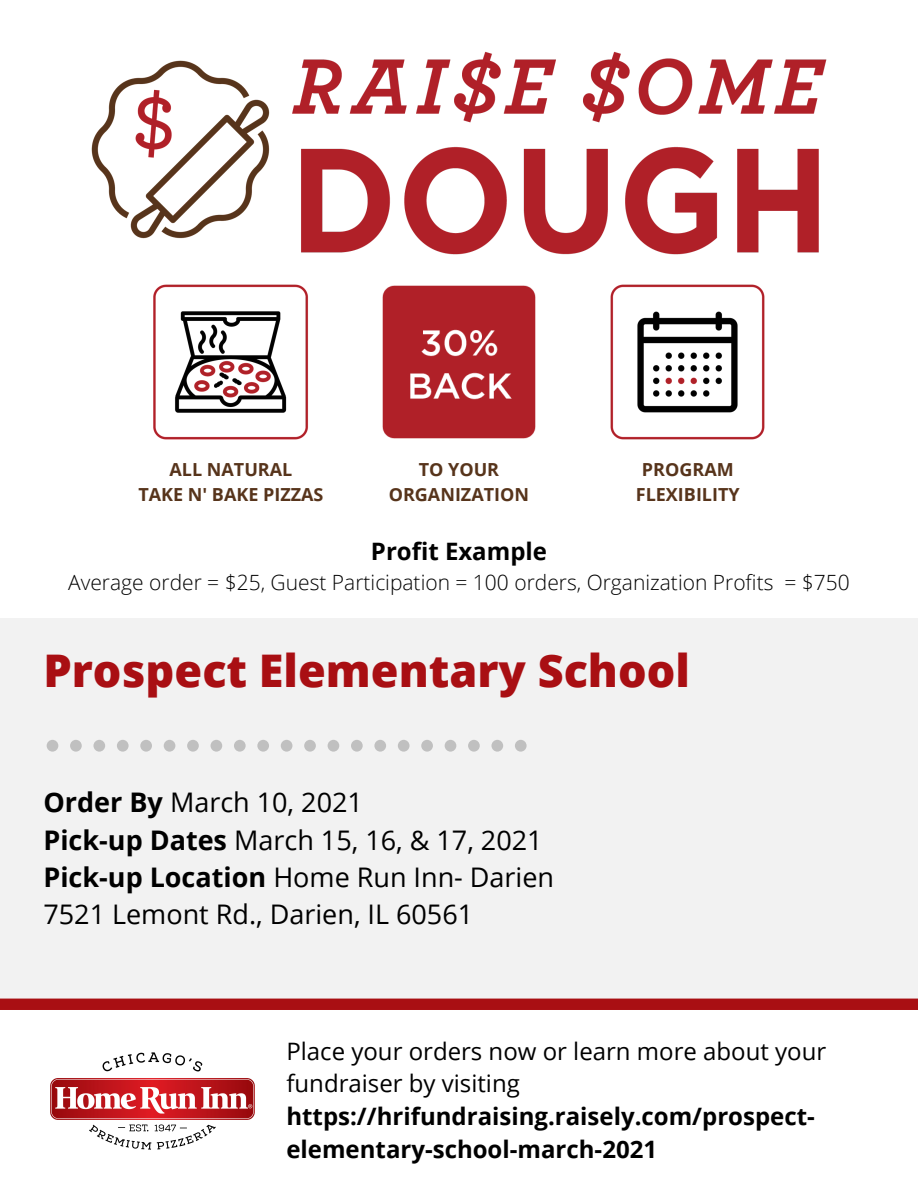
<style>
.page{position:relative;width:918px;height:1188px;background:#fff}
.page>*{position:absolute;margin:0;border:0;box-sizing:border-box;transform-origin:0 0}
.t1{font:800 45px "Open Sans";color:#a90f13}
.t2{font:27px "Open Sans";color:#000}
.t3{font:700 24px/32.7px "Open Sans";color:#000}
.t4{font:300 21px "Open Sans";color:#000}
.t5{font:700 18px "Open Sans";color:#57341b}
.s1{font-weight:700}
.s2{font-weight:400}
</style>
<div class="page">
<img style="left:50px;top:1053px;width:204px;height:96px">
<div style="left:0;top:618px;width:918px;height:386px;background:#f2f2f2"></div>
<svg style="left:47px;top:740px;width:480px;height:12px"></svg>
<div style="left:0;top:999px;width:918px;height:11px;background:#a90f13"></div>
<img style="left:91px;top:60px;width:174px;height:179px">
<img style="left:265px;top:51px;width:562px;height:204px">
<img style="left:610px;top:284px;width:155px;height:156px">
<img style="left:153px;top:284px;width:155px;height:156px">
<img style="left:382px;top:285px;width:154px;height:154px">
<p class="t5" style="left:170px;top:457px;width:124px">ALL NATURAL</p>
<p class="t5" style="left:138px;top:482px;width:187px">TAKE N' BAKE PIZZAS</p>
<p class="t5" style="left:419px;top:457px;width:82px">TO YOUR</p>
<p class="t5" style="left:389px;top:482px;width:142px">ORGANIZATION</p>
<p class="t5" style="left:642px;top:457px;width:93px">PROGRAM</p>
<p class="t5" style="left:636px;top:482px;width:105px">FLEXIBILITY</p>
<p class="t3" style="left:371px;top:535px;width:178px">Profit Example</p>
<p class="t4" style="left:68px;top:567px;width:783px">Average order = $25, Guest Participation = 100 orders, Organization Profits = $750</p>
<p class="t1" style="left:43px;top:639px;width:648px">Prospect Elementary School</p>
<p class="t2" style="left:43px;top:784px;width:321px"><span class="s1">Order By</span> March 10, 2021</p>
<p class="t2" style="left:43px;top:821px;width:501px"><span class="s1">Pick-up Dates</span> March 15, 16, &amp; 17, 2021</p>
<p class="t2" style="left:43px;top:858px;width:512px"><span class="s1">Pick-up Location</span> Home Run Inn- Darien</p>
<p class="t2" style="left:43px;top:895px;width:431px">7521 Lemont Rd., Darien, IL 60561</p>
<p class="t3" style="left:286px;top:1034px;width:541px"><span class="s2">Place your orders now or learn more about your fundraiser by visiting </span>https://hrifundraising.raisely.com/prospect&shy;elementary-school-march-2021</p>
</div>
